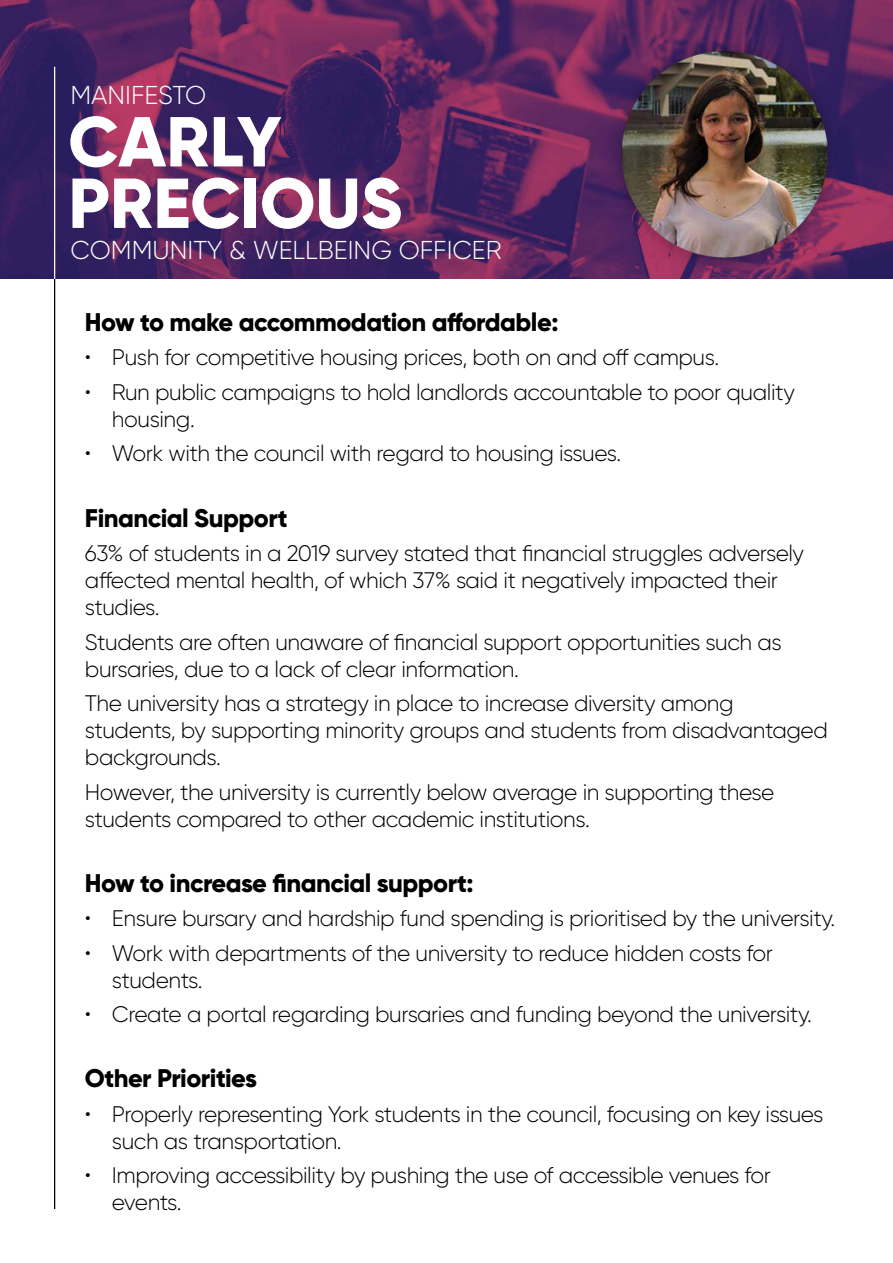
<style>
.page{position:relative;width:893px;height:1263px;background:#fff}
.page>*{position:absolute;margin:0;border:0;box-sizing:border-box;transform-origin:0 0}
.t1{font:800 70.5px/61.5px "Gilroy";color:#fff}
.t2{font:300 25.8px "Gilroy";color:#fff}
.t3{font:800 25.5px "Gilroy";letter-spacing:-.02em;color:#000}
.t4{font:300 22.5px/27px "Gilroy";letter-spacing:-.02em;color:#000}
</style>
<div class="page">
<img style="left:0;top:0;width:893px;height:279px">
<hr style="left:54px;top:67px;width:1px;height:248px;background:#fff">
<hr style="left:54px;top:279px;width:1px;height:930px;background:#000">
<img style="left:600px;top:36px;width:249px;height:238px">
<p class="t2" style="left:70px;top:79px;width:137px">MANIFESTO</p>
<h1 class="t1" style="left:68px;top:111px;width:335px">CARLY<br>PRECIOUS</h1>
<p class="t2" style="left:70px;top:234px;width:433px">COMMUNITY &amp; WELLBEING OFFICER</p>
<p class="t3" style="left:85px;top:306px;width:475px">How to make accommodation affordable:</p>
<p class="t4" style="left:85px;top:344px;width:636px">• Push for competitive housing prices, both on and off campus.</p>
<p class="t4" style="left:112px;top:378px;width:684px;text-indent:-27px">• Run public campaigns to hold landlords accountable to poor quality housing.</p>
<p class="t4" style="left:85px;top:440px;width:538px">• Work with the council with regard to housing issues.</p>
<p class="t3" style="left:85px;top:502px;width:204px">Financial Support</p>
<p class="t4" style="left:85px;top:539px;width:721px">63% of students in a 2019 survey stated that financial struggles adversely affected mental health, of which 37% said it negatively impacted their studies.</p>
<p class="t4" style="left:85px;top:628px;width:698px">Students are often unaware of financial support opportunities such as bursaries, due to a lack of clear information.</p>
<p class="t4" style="left:85px;top:689px;width:744px">The university has a strategy in place to increase diversity among students, by supporting minority groups and students from disadvantaged backgrounds.</p>
<p class="t4" style="left:85px;top:778px;width:691px">However, the university is currently below average in supporting these students compared to other academic institutions.</p>
<p class="t3" style="left:85px;top:867px;width:390px">How to increase financial support:</p>
<p class="t4" style="left:85px;top:905px;width:752px">• Ensure bursary and hardship fund spending is prioritised by the university.</p>
<p class="t4" style="left:112px;top:939px;width:662px;text-indent:-27px">• Work with departments of the university to reduce hidden costs for students.</p>
<p class="t4" style="left:85px;top:1001px;width:728px">• Create a portal regarding bursaries and funding beyond the university.</p>
<p class="t3" style="left:85px;top:1062px;width:173px">Other Priorities</p>
<p class="t4" style="left:112px;top:1100px;width:713px;text-indent:-27px">• Properly representing York students in the council, focusing on key issues such as transportation.</p>
<p class="t4" style="left:112px;top:1162px;width:660px;text-indent:-27px">• Improving accessibility by pushing the use of accessible venues for events.</p>
</div>
